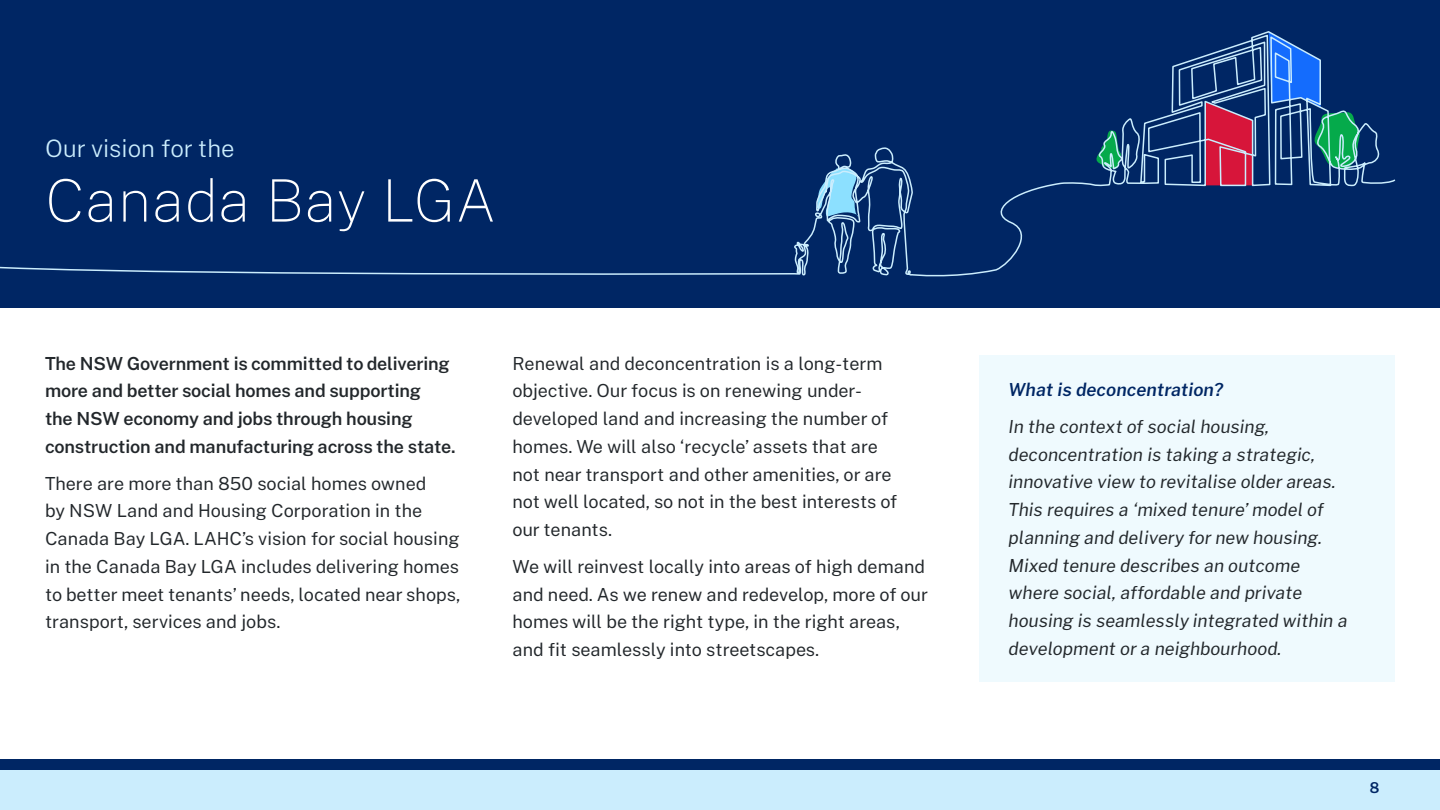
<style>
.page{position:relative;width:1440px;height:810px;background:#fff}
.page>*{position:absolute;margin:0;border:0;box-sizing:border-box;transform-origin:0 0}
.t1{font:100 58.5px "Public Sans";color:#fff}
.t2{font:300 24px "Public Sans";color:#cbedfd}
.t3{font:18px/27.8px "Public Sans";color:#22272b}
.t4{font:italic 18px/27.8px "Public Sans";color:#22272b}
.t5{font:600 18px/27.8px "Public Sans";letter-spacing:-.01em;color:#22272b}
.t6{font:italic 600 18px "Public Sans";color:#002664}
.t7{font:600 15px "Public Sans";color:#002664}
</style>
<div class="page">
<div style="left:0;top:770px;width:1440px;height:40px;background:#cbedfd"></div>
<div style="left:0;top:759px;width:1440px;height:11px;background:#002664"></div>
<div style="left:0;top:0;width:1440px;height:308px;background:#002664"></div>
<svg style="left:0;top:31px;width:1396px;height:246px"></svg>
<div style="left:979px;top:356px;width:416px;height:326px;background:#effafe"></div>
<h2 class="t2" style="left:45px;top:133px;width:191px">Our vision for the</h2>
<h1 class="t1" style="left:45px;top:164px;width:453px">Canada Bay LGA</h1>
<p class="t5" style="left:45px;top:349px;width:412px">The NSW Government is committed to delivering more and better social homes and supporting<br>the NSW economy and jobs through housing construction and manufacturing across the state.</p>
<p class="t3" style="left:45px;top:469px;width:417px">There are more than 850 social homes owned<br>by NSW Land and Housing Corporation in the Canada Bay LGA. LAHC’s vision for social housing in the Canada Bay LGA includes delivering homes to better meet tenants’ needs, located near shops, transport, services and jobs.</p>
<p class="t3" style="left:512px;top:349px;width:386px">Renewal and deconcentration is a long-term objective. Our focus is on renewing under&shy;developed land and increasing the number of homes. We will also ‘recycle’ assets that are not near transport and other amenities, or are not well located, so not in the best interests of our tenants.</p>
<p class="t3" style="left:512px;top:552px;width:417px">We will reinvest locally into areas of high demand and need. As we renew and redevelop, more of our homes will be the right type, in the right areas, and fit seamlessly into streetscapes.</p>
<p class="t6" style="left:1009px;top:376px;width:216px">What is deconcentration?</p>
<p class="t4" style="left:1009px;top:411px;width:341px">In the context of social housing, deconcentration is taking a strategic, innovative view to revitalise older areas.<br>This requires a ‘mixed tenure’ model of planning and delivery for new housing.<br>Mixed tenure describes an outcome where social, affordable and private housing is seamlessly integrated within a development or a neighbourhood.</p>
<p class="t7" style="left:1370px;top:778px;width:11px">8</p>
</div>
